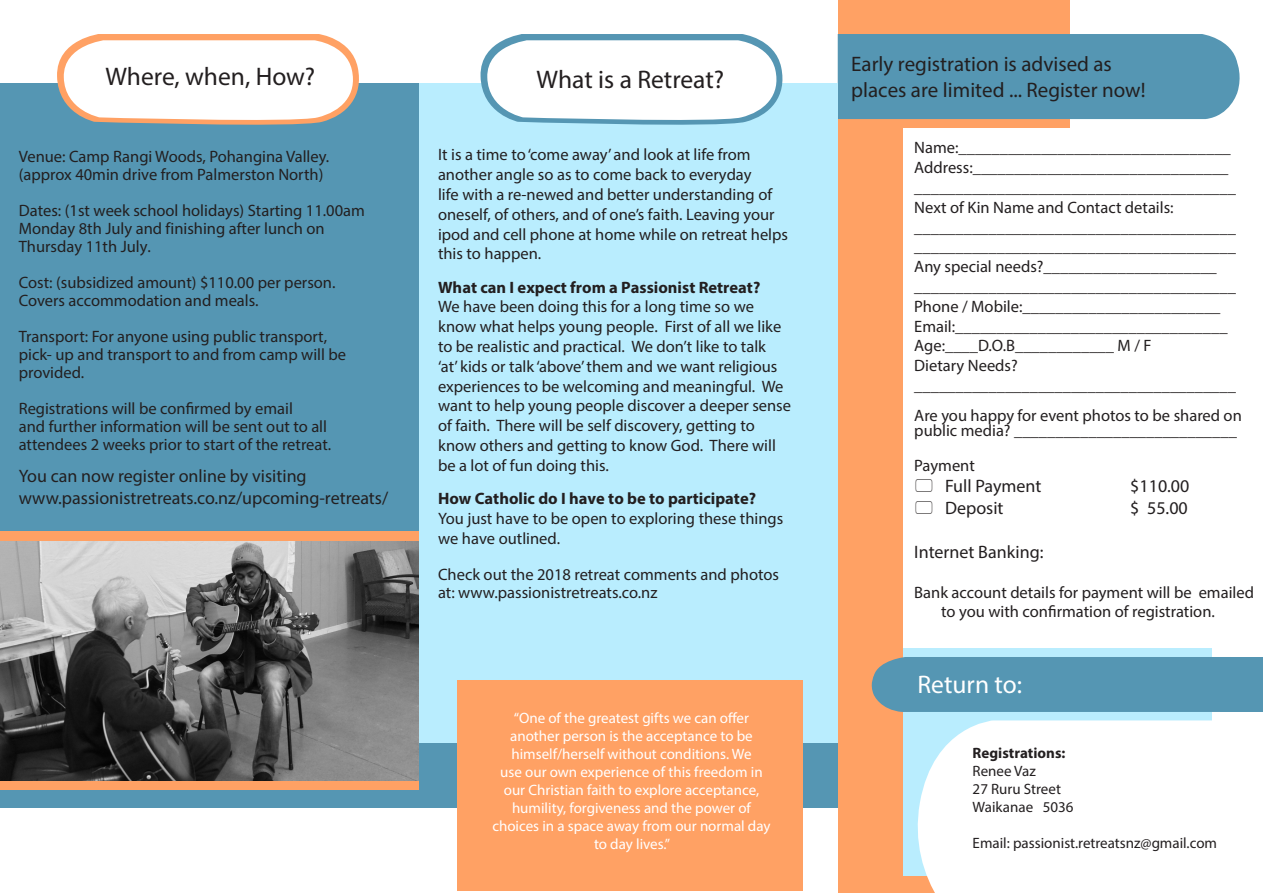
<style>
.page{position:relative;width:1263px;height:893px;background:#fff}
.page>*{position:absolute;margin:0;border:0;box-sizing:border-box;transform-origin:0 0}
.titles{font:25.5px "Myriad Pro";color:#231f20}
.titles-2{font:25.5px "Myriad Pro";color:#fff}
.titles-3{font:21px/25.2px "Myriad Pro";color:#231f20}
.text{font:18px/21.6px "Myriad Pro";color:#231f20}
.text-2{font:16.5px/19.8px "Myriad Pro";color:#231f20}
.text-3{font:15px/18px "Myriad Pro";color:#fff;text-align:center}
.text-4{font:15px/18px "Myriad Pro";color:#231f20}
.s1{font-weight:700}
</style>
<div class="page">
<div style="left:838px;top:0;width:231px;height:893px;background:#ffa164"></div>
<div style="left:838px;top:34px;width:402px;height:85px;background:#5596b3"></div>
<div style="left:904px;top:128px;width:359px;height:520px;background:#fff"></div>
<div style="left:904px;top:648px;width:308px;height:228px;background:#b9edfe"></div>
<div style="left:871px;top:657px;width:349px;height:55px;background:#5596b3"></div>
<div style="left:1220px;top:657px;width:43px;height:55px;background:#5596b3"></div>
<div style="left:917px;top:720px;width:295px;height:173px;background:#fff"></div>
<div style="left:417px;top:84px;width:421px;height:724px;background:#b9edfe"></div>
<div style="left:0;top:84px;width:418px;height:724px;background:#5596b3"></div>
<svg style="left:480px;top:34px;width:307px;height:91px"></svg>
<div style="left:418px;top:744px;width:420px;height:64px;background:#5596b3"></div>
<div style="left:0;top:531px;width:418px;height:259px;background:#ffa164"></div>
<div style="left:457px;top:680px;width:345px;height:211px;background:#ffa164"></div>
<svg style="left:56px;top:34px;width:308px;height:91px"></svg>
<img style="left:0;top:541px;width:418px;height:239px">
<p class="titles" style="left:106px;top:61px;width:211px">Where, when, How?</p>
<p class="text-2" style="left:19px;top:147px;width:312px;line-height:18px">Venue: Camp Rangi Woods, Pohangina Valley. (approx 40min drive from Palmerston North)</p>
<p class="text-2" style="left:19px;top:201px;width:348px;line-height:18px">Dates: (1st week school holidays) Starting 11.00am<br>Monday 8th July and finishing after lunch on<br>Thursday 11th July.</p>
<p class="text-2" style="left:19px;top:273px;width:318px;line-height:18px">Cost: (subsidized amount) $110.00 per person.<br>Covers accommodation and meals.</p>
<p class="text-2" style="left:19px;top:327px;width:329px;line-height:18px">Transport: For anyone using public transport, pick- up and transport to and from camp will be provided.</p>
<p class="text-2" style="left:19px;top:399px;width:314px;line-height:18px">Registrations will be confirmed by email<br>and further information will be sent out to all attendees 2 weeks prior to start of the retreat.</p>
<p class="text" style="left:19px;top:465px;width:371px">You can now register online by visiting www.passionistretreats.co.nz/upcoming-retreats/</p>
<p class="titles" style="left:537px;top:63px;width:189px">What is a Retreat?</p>
<p class="text-2" style="left:438px;top:145px;width:352px">It is a time to ‘come away’ and look at life from another angle so as to come back to everyday<br>life with a re-newed and better understanding of oneself, of others, and of one’s faith. Leaving your ipod and cell phone at home while on retreat helps this to happen.</p>
<p class="text-2" style="left:438px;top:277px;width:355px"><span class="s1">What can I expect from a Passionist Retreat?<br></span>We have been doing this for a long time so we know what helps young people. First of all we like to be realistic and practical. We don’t like to talk<br>‘at’ kids or talk ‘above’ them and we want religious experiences to be welcoming and meaningful. We want to help young people discover a deeper sense of faith. There will be self discovery, getting to know others and getting to know God. There will be a lot of fun doing this.</p>
<p class="text-2" style="left:438px;top:488px;width:347px"><span class="s1">How Catholic do I have to be to participate?<br></span>You just have to be open to exploring these things we have outlined.</p>
<p class="text-2" style="left:438px;top:565px;width:342px;line-height:18px">Check out the 2018 retreat comments and photos at: www.passionistretreats.co.nz</p>
<p class="text-3" style="left:492px;top:708px;width:280px">“One of the greatest gifts we can offer another person is the acceptance to be himself/herself without conditions. We<br>use our own experience of this freedom in our Christian faith to explore acceptance, humility, forgiveness and the power of choices in a space away from our normal day to day lives.”</p>
<p class="titles-3" style="left:851px;top:52px;width:296px">Early registration is advised as places are limited ... Register now!</p>
<p class="text-2" style="left:914px;top:138px;width:318px">Name:_________________________________</p>
<p class="text-2" style="left:914px;top:157px;width:316px">Address:_______________________________</p>
<p class="text-2" style="left:914px;top:177px;width:323px">_______________________________________</p>
<p class="text-2" style="left:914px;top:197px;width:261px">Next of Kin Name and Contact details:</p>
<p class="text-2" style="left:914px;top:217px;width:323px">_______________________________________</p>
<p class="text-2" style="left:914px;top:237px;width:323px">_______________________________________</p>
<p class="text-2" style="left:914px;top:256px;width:304px">Any special needs?_____________________</p>
<p class="text-2" style="left:914px;top:276px;width:323px">_______________________________________</p>
<p class="text-2" style="left:914px;top:296px;width:308px">Phone / Mobile:________________________</p>
<p class="text-2" style="left:914px;top:316px;width:315px">Email:_________________________________</p>
<p class="text-2" style="left:914px;top:336px;width:239px">Age:____D.O.B____________ M / F</p>
<p class="text-2" style="left:914px;top:355px;width:105px">Dietary Needs?</p>
<p class="text-2" style="left:914px;top:375px;width:323px">_______________________________________</p>
<p class="text-2" style="left:914px;top:408px;width:329px;line-height:15px">Are you happy for event photos to be shared on public media? ___________________________</p>
<p class="text-2" style="left:914px;top:455px;width:62px">Payment</p>
<p class="text" style="left:945px;top:475px;width:98px">Full Payment</p>
<p class="text" style="left:1130px;top:475px;width:61px">$110.00</p>
<p class="text" style="left:945px;top:497px;width:60px">Deposit</p>
<p class="text" style="left:1130px;top:497px;width:59px">$ 55.00</p>
<p class="text" style="left:914px;top:541px;width:131px">Internet Banking:</p>
<p class="text-2" style="left:941px;top:582px;width:314px;text-indent:-27px">Bank account details for payment will be emailed to you with confirmation of registration.</p>
<p class="titles-2" style="left:917px;top:669px;width:106px">Return to:</p>
<p class="text-4" style="left:973px;top:744px;width:102px"><span class="s1">Registrations:<br></span>Renee Vaz<br>27 Ruru Street<br>Waikanae 5036</p>
<p class="text-4" style="left:973px;top:834px;width:246px">Email: passionist.retreatsnz@gmail.com</p>
</div>
